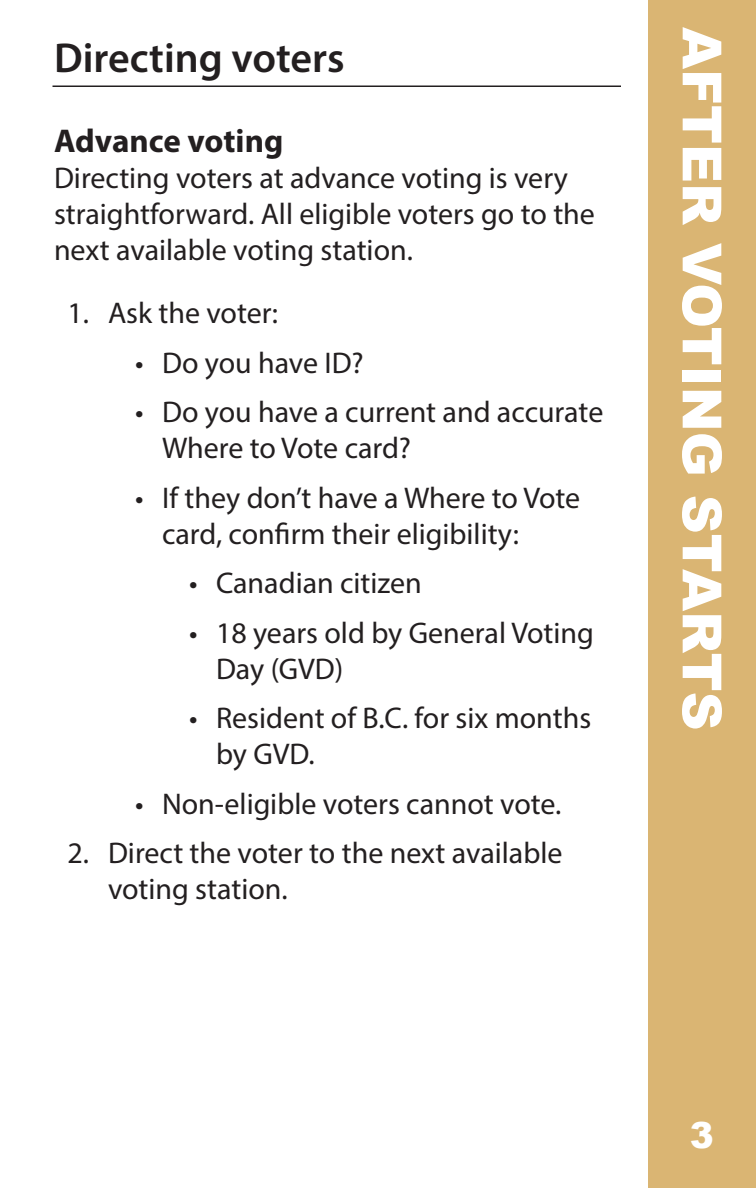
<style>
.page{position:relative;width:756px;height:1188px;background:#fff}
.page>*{position:absolute;margin:0;border:0;box-sizing:border-box;transform-origin:0 0}
.t1{font:900 54px "Arial";color:#fff}
.b_H2{font:600 42px "Myriad Pro";color:#231f20}
.t2{font:900 36px "Arial";color:#fff}
.b_H3{font:700 33px "Myriad Pro";color:#231f20}
.b_P1_afterH3{font:30px/36px "Myriad Pro";color:#231f20}
</style>
<div class="page">
<div style="left:648px;top:0;width:108px;height:1188px;background:#dab573"></div>
<hr style="left:53px;top:86px;width:568px;height:1px;background:#231f20">
<p class="b_H2" style="left:54px;top:31px;width:292px">Directing voters</p>
<p class="b_H3" style="left:54px;top:119px;width:231px">Advance voting</p>
<p class="b_P1_afterH3" style="left:54px;top:160px;width:542px">Directing voters at advance voting is very straightforward. All eligible voters go to the next available voting station.</p>
<p class="b_P1_afterH3" style="left:68px;top:295px;width:212px">1. Ask the voter:</p>
<p class="b_P1_afterH3" style="left:135px;top:344px;width:230px">• Do you have ID?</p>
<p class="b_P1_afterH3" style="left:162px;top:394px;width:443px;text-indent:-27px">• Do you have a current and accurate<br>Where to Vote card?</p>
<p class="b_P1_afterH3" style="left:162px;top:479px;width:420px;text-indent:-27px">• If they don’t have a Where to Vote card, confirm their eligibility:</p>
<p class="b_P1_afterH3" style="left:189px;top:565px;width:234px">• Canadian citizen</p>
<p class="b_P1_afterH3" style="left:216px;top:614px;width:379px;text-indent:-27px">• 18 years old by General Voting<br>Day (GVD)</p>
<p class="b_P1_afterH3" style="left:216px;top:700px;width:377px;text-indent:-27px">• Resident of B.C. for six months by GVD.</p>
<p class="b_P1_afterH3" style="left:135px;top:785px;width:428px">• Non-eligible voters cannot vote.</p>
<p class="b_P1_afterH3" style="left:108px;top:835px;width:456px;text-indent:-40px">2. Direct the voter to the next available voting station.</p>
<p class="t1" style="left:741px;top:27px;width:705px;rotate:90deg">AFTER VOTING STARTS</p>
<p class="t2" style="left:690px;top:1109px;width:26px">3</p>
</div>
